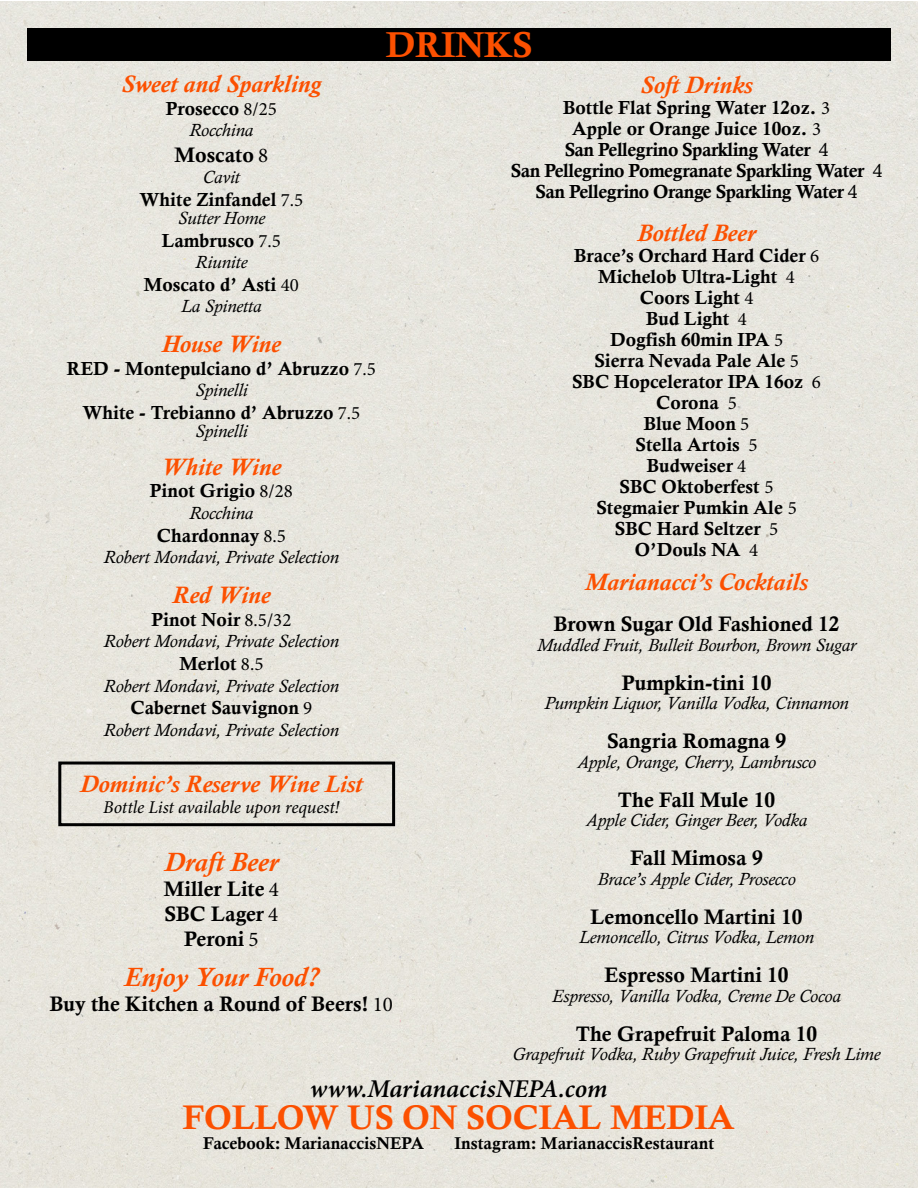
<style>
.page{position:relative;width:918px;height:1188px;background:#fff}
.page>*{position:absolute;margin:0;border:0;box-sizing:border-box;transform-origin:0 0}
.t1{font:36px "Calis MT Bol";color:#fc5000}
.t2{font:34.2px "Calis MT Bol";color:#fc5000}
.t3{font:italic 700 27px "Calisto";color:#fc5000}
.t4{font:italic 600 25.65px "Minion Pro";color:#000}
.t5{font:italic 700 24.3px "Calisto";color:#fc5000}
.t6{font:21px/25.2px "Calis MT Bol";color:#000;text-align:center}
.t7{font:18.9px/21px "Calis MT Bol";color:#000;text-align:center}
.t8{font:18.9px/21px "Calis MT Bol";letter-spacing:-.025em;color:#000;text-align:center}
.t9{font:italic 18px "Calisto";color:#000}
.t10{font:italic 18px "Minion Pro";letter-spacing:-.01em;color:#000}
.t11{font:17.1px "Calis MT Bol";color:#000}
.s1{font-family:"Minion Pro"}
.s2{font-family:"Calisto"}
</style>
<div class="page">
<div style="left:0;top:2px;width:918px;height:1186px;background:#e7e5dd"></div>
<div style="left:27px;top:28px;width:864px;height:33px;background:#000"></div>
<div style="left:58px;top:762px;width:337px;height:64px;border:3px solid #000"></div>
<h1 class="t1" style="left:386px;top:24px;width:148px">DRINKS</h1>
<h3 class="t5" style="left:122px;top:70px;width:201px">Sweet and Sparkling</h3>
<p class="t7" style="left:166px;top:98px;width:113px">Prosecco <span class="s1">8/25</span></p>
<p class="t9" style="left:189px;top:120px;width:65px">Rocchina</p>
<p class="t6" style="left:175px;top:142px;width:95px">Moscato <span class="s1">8</span></p>
<p class="t9" style="left:203px;top:167px;width:39px">Cavit</p>
<p class="t7" style="left:140px;top:189px;width:165px">White Zinfandel <span class="s1">7.5</span></p>
<p class="t9" style="left:178px;top:207px;width:89px">Sutter Home</p>
<p class="t7" style="left:162px;top:230px;width:121px">Lambrusco <span class="s1">7.5</span></p>
<p class="t9" style="left:195px;top:252px;width:53px">Riunite</p>
<p class="t7" style="left:144px;top:274px;width:157px">Moscato d’ Asti <span class="s1">40</span></p>
<p class="t9" style="left:181px;top:296px;width:82px">La Spinetta</p>
<h3 class="t5" style="left:162px;top:330px;width:121px">House Wine</h3>
<p class="t7" style="left:67px;top:358px;width:310px">RED - Montepulciano d’ Abruzzo <span class="s1">7.5</span></p>
<p class="t9" style="left:195px;top:380px;width:54px">Spinelli</p>
<p class="t7" style="left:82px;top:402px;width:279px">White - Trebianno d’ Abruzzo <span class="s1">7.5</span></p>
<p class="t9" style="left:195px;top:420px;width:54px">Spinelli</p>
<h3 class="t5" style="left:162px;top:453px;width:121px">White Wine</h3>
<p class="t7" style="left:150px;top:480px;width:145px">Pinot Grigio <span class="s1">8/28</span></p>
<p class="t9" style="left:189px;top:503px;width:65px">Rocchina</p>
<p class="t7" style="left:157px;top:525px;width:130px">Chardonnay <span class="s1">8.5</span></p>
<p class="t9" style="left:104px;top:547px;width:236px">Robert Mondavi, Private Selection</p>
<h3 class="t5" style="left:172px;top:581px;width:99px">Red Wine</h3>
<p class="t7" style="left:151px;top:609px;width:142px">Pinot Noir <span class="s1">8.5/32</span></p>
<p class="t9" style="left:104px;top:631px;width:236px">Robert Mondavi, Private Selection</p>
<p class="t7" style="left:179px;top:653px;width:86px">Merlot <span class="s1">8.5</span></p>
<p class="t9" style="left:104px;top:675px;width:236px">Robert Mondavi, Private Selection</p>
<p class="t7" style="left:130px;top:697px;width:183px">Cabernet Sauvignon <span class="s1">9</span></p>
<p class="t9" style="left:104px;top:719px;width:236px">Robert Mondavi, Private Selection</p>
<h3 class="t5" style="left:80px;top:769px;width:284px">Dominic’s Reserve Wine List</h3>
<p class="t10" style="left:103px;top:795px;width:238px">Bottle List available upon request!</p>
<h3 class="t3" style="left:164px;top:846px;width:115px">Draft Beer</h3>
<p class="t6" style="left:164px;top:876px;width:116px">Miller Lite <span class="s1">4<br></span>SBC Lager <span class="s1">4<br></span>Peroni <span class="s1">5</span></p>
<h3 class="t3" style="left:124px;top:961px;width:196px">Enjoy Your Food?</h3>
<p class="t6" style="left:50px;top:991px;width:345px">Buy the Kitchen a Round of Beers! <span class="s1">10</span></p>
<h3 class="t5" style="left:641px;top:71px;width:114px">Soft Drinks</h3>
<p class="t8" style="left:511px;top:97px;width:373px">Bottle Flat Spring Water 12oz. <span class="s1">3<br></span>Apple or Orange Juice 10oz. <span class="s1">3<br></span>San Pellegrino Sparkling Water <span class="s2">4<br></span>San Pellegrino Pomegranate Sparkling Water <span class="s2">4<br></span>San Pellegrino Orange Sparkling Water <span class="s2">4</span></p>
<h3 class="t5" style="left:637px;top:219px;width:120px">Bottled Beer</h3>
<p class="t7" style="left:572px;top:245px;width:250px">Brace’s Orchard Hard Cider <span class="s1">6<br></span>Michelob Ultra-Light <span class="s1">4<br></span>Coors Light <span class="s1">4<br></span>Bud Light <span class="s1">4<br></span>Dogfish 60min IPA <span class="s1">5<br></span>Sierra Nevada Pale Ale <span class="s1">5<br></span>SBC Hopcelerator IPA 16oz <span class="s1">6<br></span>Corona <span class="s1">5<br></span>Blue Moon <span class="s1">5<br></span>Stella Artois <span class="s1">5<br></span>Budweiser <span class="s1">4<br></span>SBC Oktoberfest <span class="s1">5<br></span>Stegmaier Pumkin Ale <span class="s1">5<br></span>SBC Hard Seltzer <span class="s1">5<br></span>O’Douls NA <span class="s1">4</span></p>
<h3 class="t5" style="left:585px;top:568px;width:224px">Marianacci’s Cocktails</h3>
<p class="t6" style="left:554px;top:612px;width:287px">Brown Sugar Old Fashioned 12</p>
<p class="t9" style="left:537px;top:634px;width:321px">Muddled Fruit, Bulleit Bourbon, Brown Sugar</p>
<p class="t6" style="left:622px;top:670px;width:151px">Pumpkin-tini 10</p>
<p class="t9" style="left:544px;top:693px;width:306px">Pumpkin Liquor, Vanilla Vodka, Cinnamon</p>
<p class="t6" style="left:607px;top:729px;width:181px">Sangria Romagna 9</p>
<p class="t9" style="left:577px;top:751px;width:241px">Apple, Orange, Cherry, Lambrusco</p>
<p class="t6" style="left:618px;top:787px;width:159px">The Fall Mule 10</p>
<p class="t9" style="left:586px;top:810px;width:223px">Apple Cider, Ginger Beer, Vodka</p>
<p class="t6" style="left:631px;top:846px;width:134px">Fall Mimosa 9</p>
<p class="t9" style="left:598px;top:868px;width:199px">Brace’s Apple Cider, Prosecco</p>
<p class="t6" style="left:591px;top:904px;width:214px">Lemoncello Martini 10</p>
<p class="t9" style="left:579px;top:927px;width:236px">Lemoncello, Citrus Vodka, Lemon</p>
<p class="t6" style="left:604px;top:963px;width:186px">Espresso Martini 10</p>
<p class="t9" style="left:552px;top:985px;width:290px">Espresso, Vanilla Vodka, Creme De Cocoa</p>
<p class="t6" style="left:576px;top:1021px;width:243px">The Grapefruit Paloma 10</p>
<p class="t9" style="left:513px;top:1044px;width:369px">Grapefruit Vodka, Ruby Grapefruit Juice, Fresh Lime</p>
<h3 class="t4" style="left:310px;top:1071px;width:299px">www.MarianaccisNEPA.com</h3>
<h2 class="t2" style="left:183px;top:1098px;width:553px">FOLLOW US ON SOCIAL MEDIA</h2>
<p class="t11" style="left:203px;top:1134px;width:222px">Facebook: MarianaccisNEPA</p>
<p class="t11" style="left:455px;top:1134px;width:261px">Instagram: MarianaccisRestaurant</p>
</div>
